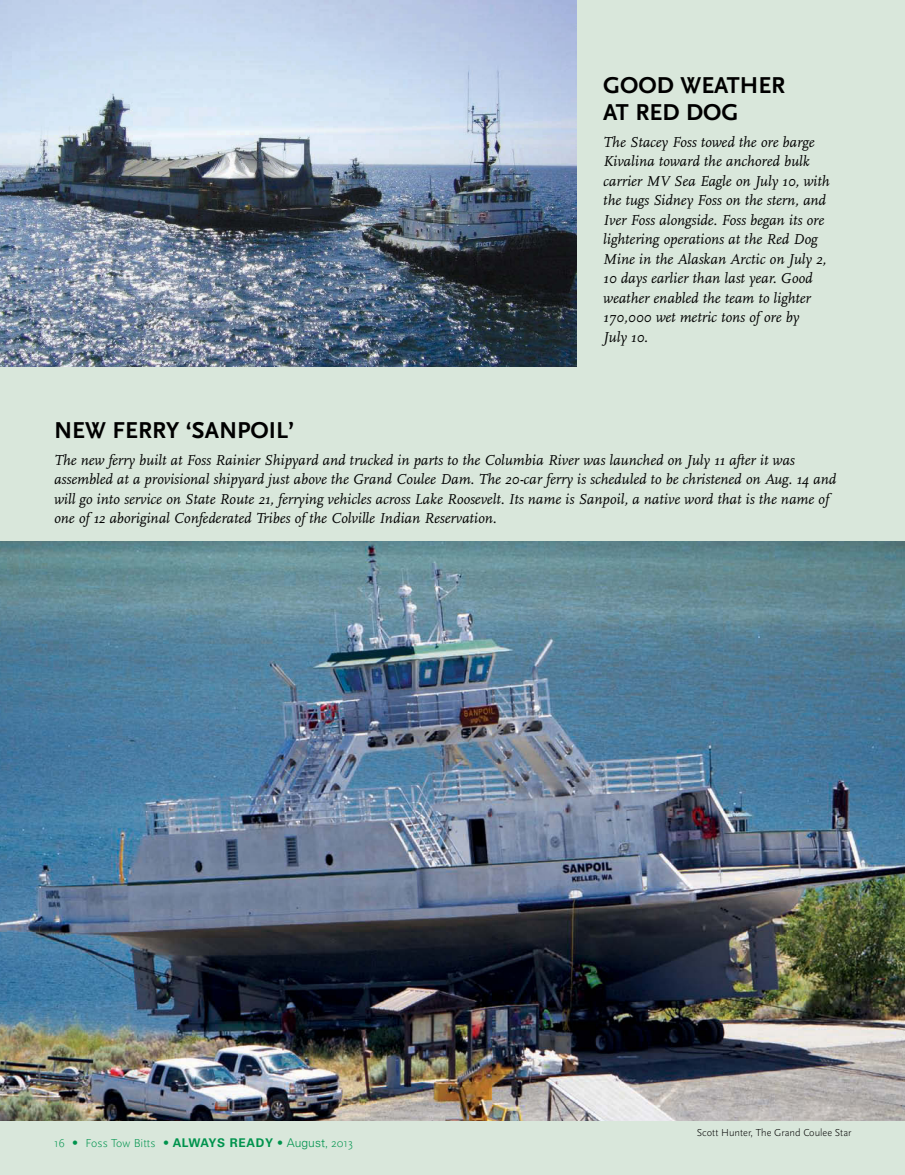
<style>
.page{position:relative;width:905px;height:1175px;background:#d9e7db}
.page>*{position:absolute;margin:0;border:0;box-sizing:border-box;transform-origin:0 0}
.t1{font:700 24px/27px "Scala Sans";color:#000}
.t2{font:italic 15px/19.5px "Scala";color:#000}
.t3{font:300 12px "Scala Sans";color:#00934d}
.t4{font:300 10.5px "Scala Sans";color:#000}
.s1{font-family:"Univers"}
.s2{font-family:"Univers";font-weight:700}
</style>
<div class="page">
<img style="left:0;top:542px;width:905px;height:579px">
<img style="left:0;top:0;width:576px;height:366px">
<h1 class="t1" style="left:603px;top:72px;width:183px">GOOD WEATHER<br>AT RED DOG</h1>
<p class="t2" style="left:603px;top:132px;width:228px">The Stacey Foss towed the ore barge<br>Kivalina toward the anchored bulk carrier MV Sea Eagle on July 10, with the tugs Sidney Foss on the stern, and<br>Iver Foss alongside. Foss began its ore lightering operations at the Red Dog<br>Mine in the Alaskan Arctic on July 2,<br>10 days earlier than last year. Good weather enabled the team to lighter<br>170,000 wet metric tons of ore by<br>July 10.</p>
<h1 class="t1" style="left:54px;top:417px;width:242px">NEW FERRY ‘SANPOIL’</h1>
<p class="t2" style="left:54px;top:450px;width:783px">The new ferry built at Foss Rainier Shipyard and trucked in parts to the Columbia River was launched on July 11 after it was assembled at a provisional shipyard just above the Grand Coulee Dam. The 20-car ferry is scheduled to be christened on Aug. 14 and will go into service on State Route 21, ferrying vehicles across Lake Roosevelt. Its name is Sanpoil, a native word that is the name of one of 12 aboriginal Confederated Tribes of the Colville Indian Reservation.</p>
<p class="t3" style="left:54px;top:1136px;width:300px">16 <span class="s1">•</span> Foss Tow Bitts <span class="s1">•</span> <span class="s2">ALWAYS READY</span> <span class="s1">• August</span>, 2013</p>
<p class="t4" style="left:696px;top:1127px;width:156px">Scott Hunter, The Grand Coulee Star</p>
</div>
